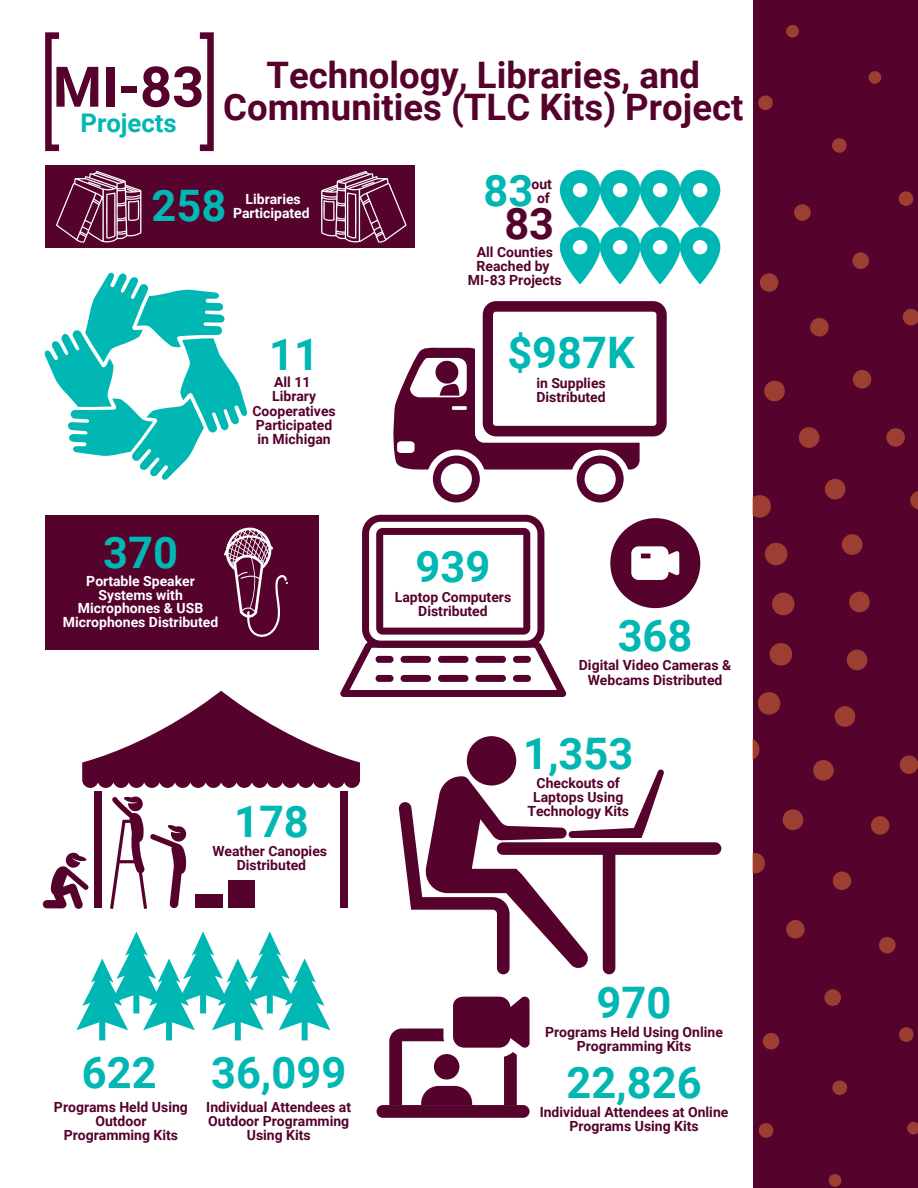
<style>
.page{position:relative;width:918px;height:1188px;background:#fff}
.page>*{position:absolute;margin:0;border:0;box-sizing:border-box;transform-origin:0 0}
.t1{font:700 56.1px "Roboto";color:#55022d}
.t2{font:700 43.5px "Roboto";color:#00b7b4}
.t3{font:700 43.5px "Roboto";color:#55022d}
.t4{font:700 36.6px/31.5px "Roboto";color:#55022d;text-align:center}
.t5{font:700 25.65px "Roboto";color:#00b7b4}
.t6{font:700 13.95px/14.2px "Roboto";color:#55022d;text-align:center}
.t7{font:700 13.95px/13.5px "Roboto";color:#fff;text-align:center}
</style>
<div class="page">
<div style="left:753px;top:0;width:165px;height:1188px;background:#55022d"></div>
<div style="left:769px;top:643px;width:23px;height:23px;background:#9c3e31;border-radius:50%"></div>
<div style="left:765px;top:543px;width:23px;height:22px;background:#9c3e31;border-radius:50%"></div>
<div style="left:772px;top:593px;width:23px;height:22px;background:#9c3e31;border-radius:50%"></div>
<div style="left:758px;top:692px;width:22px;height:23px;background:#9c3e31;border-radius:50%"></div>
<svg style="left:753px;top:739px;width:7px;height:21px"></svg>
<svg style="left:753px;top:495px;width:18px;height:23px"></svg>
<div style="left:842px;top:534px;width:21px;height:21px;background:#9c3e31;border-radius:50%"></div>
<div style="left:783px;top:809px;width:20px;height:21px;background:#9c3e31;border-radius:50%"></div>
<div style="left:764px;top:381px;width:21px;height:20px;background:#9c3e31;border-radius:50%"></div>
<div style="left:813px;top:760px;width:21px;height:21px;background:#9c3e31;border-radius:50%"></div>
<div style="left:847px;top:650px;width:21px;height:20px;background:#9c3e31;border-radius:50%"></div>
<div style="left:835px;top:706px;width:21px;height:21px;background:#9c3e31;border-radius:50%"></div>
<div style="left:799px;top:427px;width:21px;height:21px;background:#9c3e31;border-radius:50%"></div>
<svg style="left:753px;top:853px;width:12px;height:21px"></svg>
<div style="left:849px;top:592px;width:21px;height:20px;background:#9c3e31;border-radius:50%"></div>
<div style="left:825px;top:479px;width:21px;height:21px;background:#9c3e31;border-radius:50%"></div>
<svg style="left:810px;top:318px;width:19px;height:19px"></svg>
<div style="left:853px;top:370px;width:18px;height:19px;background:#9c3e31;border-radius:50%"></div>
<div style="left:900px;top:755px;width:18px;height:19px;background:#9c3e31;border-radius:50%"></div>
<svg style="left:871px;top:816px;width:19px;height:19px"></svg>
<svg style="left:886px;top:428px;width:19px;height:19px"></svg>
<div style="left:833px;top:871px;width:18px;height:19px;background:#9c3e31;border-radius:50%"></div>
<svg style="left:786px;top:920px;width:19px;height:19px"></svg>
<svg style="left:910px;top:491px;width:8px;height:19px"></svg>
<div style="left:760px;top:273px;width:18px;height:19px;background:#9c3e31;border-radius:50%"></div>
<div style="left:852px;top:252px;width:17px;height:17px;background:#9c3e31;border-radius:50%"></div>
<div style="left:794px;top:204px;width:17px;height:17px;background:#9c3e31;border-radius:50%"></div>
<svg style="left:903px;top:309px;width:15px;height:17px"></svg>
<div style="left:763px;top:1033px;width:16px;height:17px;background:#9c3e31;border-radius:50%"></div>
<div style="left:824px;top:989px;width:17px;height:17px;background:#9c3e31;border-radius:50%"></div>
<div style="left:879px;top:937px;width:17px;height:16px;background:#9c3e31;border-radius:50%"></div>
<div style="left:899px;top:191px;width:14px;height:15px;background:#9c3e31;border-radius:50%"></div>
<svg style="left:758px;top:1123px;width:16px;height:15px"></svg>
<div style="left:899px;top:1027px;width:15px;height:15px;background:#9c3e31;border-radius:50%"></div>
<svg style="left:832px;top:1080px;width:15px;height:15px"></svg>
<svg style="left:832px;top:138px;width:15px;height:15px"></svg>
<div style="left:758px;top:96px;width:15px;height:14px;background:#9c3e31;border-radius:50%"></div>
<svg style="left:868px;top:71px;width:14px;height:13px"></svg>
<svg style="left:786px;top:25px;width:13px;height:13px"></svg>
<svg style="left:828px;top:1174px;width:13px;height:13px"></svg>
<svg style="left:907px;top:1122px;width:11px;height:13px"></svg>
<svg style="left:45px;top:32px;width:14px;height:119px"></svg>
<svg style="left:200px;top:32px;width:14px;height:119px"></svg>
<div style="left:45px;top:165px;width:370px;height:83px;background:#55022d"></div>
<svg style="left:56px;top:171px;width:85px;height:72px"></svg>
<svg style="left:560px;top:170px;width:160px;height:115px"></svg>
<svg style="left:610px;top:518px;width:90px;height:90px"></svg>
<div style="left:45px;top:515px;width:273px;height:134px;background:#55022d"></div>
<div style="left:377px;top:1105px;width:153px;height:13px;background:#55022d;border-radius:6px"></div>
<svg style="left:389px;top:996px;width:141px;height:109px"></svg>
<svg style="left:393px;top:301px;width:273px;height:202px"></svg>
<svg style="left:45px;top:273px;width:202px;height:207px"></svg>
<svg style="left:82px;top:515px;width:484px;height:273px"></svg>
<div style="left:94px;top:792px;width:8px;height:116px;background:#55022d"></div>
<div style="left:340px;top:792px;width:8px;height:116px;background:#55022d"></div>
<svg style="left:43px;top:852px;width:46px;height:57px"></svg>
<svg style="left:110px;top:796px;width:77px;height:113px"></svg>
<div style="left:195px;top:894px;width:28px;height:14px;background:#55022d"></div>
<div style="left:228px;top:881px;width:27px;height:27px;background:#55022d"></div>
<svg style="left:398px;top:736px;width:323px;height:238px"></svg>
<svg style="left:76px;top:931px;width:255px;height:109px"></svg>
<svg style="left:321px;top:171px;width:86px;height:72px"></svg>
<p class="t1" style="left:53px;top:55px;width:153px">MI-83</p>
<p class="t5" style="left:80px;top:108px;width:98px">Projects</p>
<p class="t4" style="left:223px;top:60px;width:522px">Technology, Libraries, and<br>Communities (TLC Kits) Project</p>
<p class="t2" style="left:151px;top:181px;width:76px">258</p>
<p class="t7" style="left:246px;top:192px;width:57px">Libraries</p>
<p class="t7" style="left:233px;top:207px;width:78px">Participated</p>
<p class="t2" style="left:269px;top:329px;width:51px">11</p>
<p class="t6" style="left:274px;top:375px;width:38px">All 11</p>
<p class="t6" style="left:272px;top:390px;width:45px">Library</p>
<p class="t6" style="left:252px;top:404px;width:85px">Cooperatives</p>
<p class="t6" style="left:256px;top:418px;width:78px">Participated</p>
<p class="t6" style="left:258px;top:432px;width:75px">in Michigan</p>
<p class="t2" style="left:103px;top:528px;width:76px">370</p>
<p class="t7" style="left:63px;top:575px;width:157px">Portable Speaker<br>Systems with<br>Microphones &amp; USB<br>Microphones Distributed</p>
<p class="t2" style="left:234px;top:796px;width:76px">178</p>
<p class="t6" style="left:212px;top:844px;width:116px">Weather Canopies</p>
<p class="t6" style="left:237px;top:858px;width:71px">Distributed</p>
<p class="t2" style="left:484px;top:165px;width:51px">83</p>
<p class="t3" style="left:504px;top:198px;width:51px">83</p>
<p class="t6" style="left:532px;top:177px;width:22px">out</p>
<p class="t6" style="left:537px;top:191px;width:14px">of</p>
<p class="t6" style="left:477px;top:245px;width:78px;text-align:left">All Counties<br>Reached by</p>
<p class="t6" style="left:468px;top:273px;width:95px">MI-83 Projects</p>
<p class="t2" style="left:507px;top:328px;width:129px">$987K</p>
<p class="t6" style="left:536px;top:376px;width:71px">in Supplies</p>
<p class="t6" style="left:536px;top:390px;width:71px">Distributed</p>
<p class="t2" style="left:416px;top:542px;width:76px">939</p>
<p class="t6" style="left:395px;top:590px;width:118px">Laptop Computers</p>
<p class="t6" style="left:418px;top:604px;width:71px">Distributed</p>
<p class="t2" style="left:618px;top:611px;width:76px">368</p>
<p class="t6" style="left:579px;top:659px;width:154px">Digital Video Cameras &amp;<br>Webcams Distributed</p>
<p class="t2" style="left:523px;top:728px;width:112px">1,353</p>
<p class="t6" style="left:527px;top:776px;width:103px">Checkouts of<br>Laptops Using<br>Technology Kits</p>
<p class="t2" style="left:82px;top:1047px;width:76px">622</p>
<p class="t6" style="left:54px;top:1100px;width:135px">Programs Held Using<br>Outdoor<br>Programming Kits</p>
<p class="t2" style="left:211px;top:1047px;width:137px">36,099</p>
<p class="t6" style="left:206px;top:1100px;width:146px">Individual Attendees at<br>Outdoor Programming<br>Using Kits</p>
<p class="t2" style="left:597px;top:977px;width:76px">970</p>
<p class="t6" style="left:545px;top:1025px;width:179px">Programs Held Using Online<br>Programming Kits</p>
<p class="t2" style="left:566px;top:1057px;width:137px">22,826</p>
<p class="t6" style="left:540px;top:1105px;width:190px">Individual Attendees at Online<br>Programs Using Kits</p>
</div>
